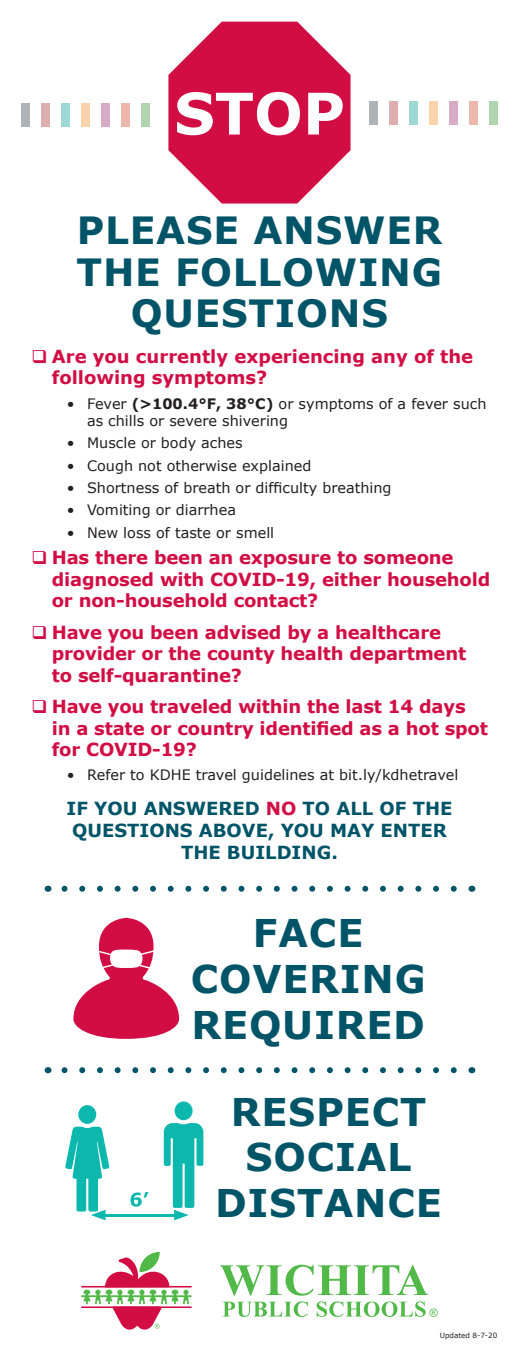
<style>
.page{position:relative;width:519px;height:1361px;background:#fff}
.page>*{position:absolute;margin:0;border:0;box-sizing:border-box;transform-origin:0 0}
.t1{font:700 57.42px "Verdana";color:#fff}
.t2{font:700 38.16px/45.8px "Verdana";letter-spacing:.02em;color:#005467;text-align:center}
.t3{font:700 37.5px/41.4px "Verdana";letter-spacing:.02em;color:#005467;text-align:center}
.t4{font:700 18px/21.6px "Verdana";letter-spacing:-.01em;color:#d20d44}
.t5{font:700 18px "Verdana";color:#005467}
.t6{font:14.4px/17.3px "Verdana";color:#231f20}
.t7{font:7.2px "Verdana";color:#231f20}
.s1{font-weight:700}
.s2{color:#d20d44}
</style>
<div class="page">
<svg style="left:139px;top:1252px;width:21px;height:20px"></svg>
<svg style="left:81px;top:1257px;width:110px;height:73px"></svg>
<svg style="left:220px;top:1264px;width:217px;height:53px"></svg>
<svg style="left:168px;top:22px;width:182px;height:182px;fill:#d20d44"></svg>
<div style="left:22px;top:104px;width:8px;height:23px;background:#adb3b6"></div>
<div style="left:41px;top:104px;width:9px;height:23px;background:#deadaf"></div>
<div style="left:61px;top:104px;width:8px;height:23px;background:#9ed8d5"></div>
<div style="left:81px;top:104px;width:8px;height:23px;background:#fad2ab"></div>
<div style="left:101px;top:104px;width:8px;height:23px;background:#d7abc7"></div>
<div style="left:121px;top:104px;width:8px;height:23px;background:#ecb8ad"></div>
<div style="left:141px;top:104px;width:8px;height:23px;background:#b0d4af"></div>
<div style="left:369px;top:101px;width:8px;height:23px;background:#adb3b6"></div>
<div style="left:389px;top:101px;width:8px;height:23px;background:#deadaf"></div>
<div style="left:409px;top:101px;width:8px;height:23px;background:#9ed8d5"></div>
<div style="left:429px;top:101px;width:8px;height:23px;background:#fad2ab"></div>
<div style="left:449px;top:101px;width:8px;height:23px;background:#d7abc7"></div>
<div style="left:469px;top:101px;width:8px;height:23px;background:#ecb8ad"></div>
<div style="left:489px;top:101px;width:8px;height:23px;background:#b0d4af"></div>
<svg style="left:73px;top:918px;width:106px;height:121px"></svg>
<div style="left:174px;top:1101px;width:18px;height:19px;background:#0cb8ae;border-radius:50%"></div>
<div style="left:78px;top:1105px;width:18px;height:19px;background:#0cb8ae;border-radius:50%"></div>
<hr style="left:102px;top:1214px;width:75px;height:2px;background:#0cb8ae">
<svg style="left:65px;top:1127px;width:44px;height:93px"></svg>
<svg style="left:164px;top:1123px;width:39px;height:97px"></svg>
<svg style="left:130px;top:1192px;width:18px;height:14px"></svg>
<svg style="left:61px;top:886px;width:392px;height:6px"></svg>
<svg style="left:61px;top:1067px;width:392px;height:6px"></svg>
<p class="t1" style="left:174px;top:76px;width:172px">STOP</p>
<p class="t3" style="left:77px;top:210px;width:367px">PLEASE ANSWER<br>THE FOLLOWING<br>QUESTIONS</p>
<p class="t4" style="left:52px;top:345px;width:422px">Are you currently experiencing any of the following symptoms?</p>
<p class="t6" style="left:87px;top:395px;width:400px;text-indent:-20px">• Fever <span class="s1">(&gt;100.4°F, 38°C)</span> or symptoms of a fever such as chills or severe shivering</p>
<p class="t6" style="left:67px;top:435px;width:177px">• Muscle or body aches</p>
<p class="t6" style="left:67px;top:457px;width:246px">• Cough not otherwise explained</p>
<p class="t6" style="left:67px;top:479px;width:326px">• Shortness of breath or difficulty breathing</p>
<p class="t6" style="left:67px;top:502px;width:170px">• Vomiting or diarrhea</p>
<p class="t6" style="left:67px;top:524px;width:209px">• New loss of taste or smell</p>
<p class="t4" style="left:52px;top:547px;width:440px">Has there been an exposure to someone diagnosed with COVID-19, either household or non-household contact?</p>
<p class="t4" style="left:52px;top:621px;width:416px">Have you been advised by a healthcare provider or the county health department to self-quarantine?</p>
<p class="t4" style="left:52px;top:696px;width:437px">Have you traveled within the last 14 days in a state or country identified as a hot spot for COVID-19?</p>
<p class="t6" style="left:67px;top:766px;width:393px">• Refer to KDHE travel guidelines at bit.ly/kdhetravel</p>
<p class="t5" style="left:67px;top:797px;width:387px">IF YOU ANSWERED <span class="s2">NO</span> TO ALL OF THE</p>
<p class="t5" style="left:72px;top:819px;width:376px">QUESTIONS ABOVE, YOU MAY ENTER</p>
<p class="t5" style="left:181px;top:840px;width:158px">THE BUILDING.</p>
<p class="t2" style="left:191px;top:910px;width:236px">FACE<br>COVERING<br>REQUIRED</p>
<p class="t2" style="left:215px;top:1089px;width:228px">RESPECT<br>SOCIAL<br>DISTANCE</p>
<p class="t7" style="left:439px;top:1331px;width:59px">Updated 8-7-20</p>
</div>
